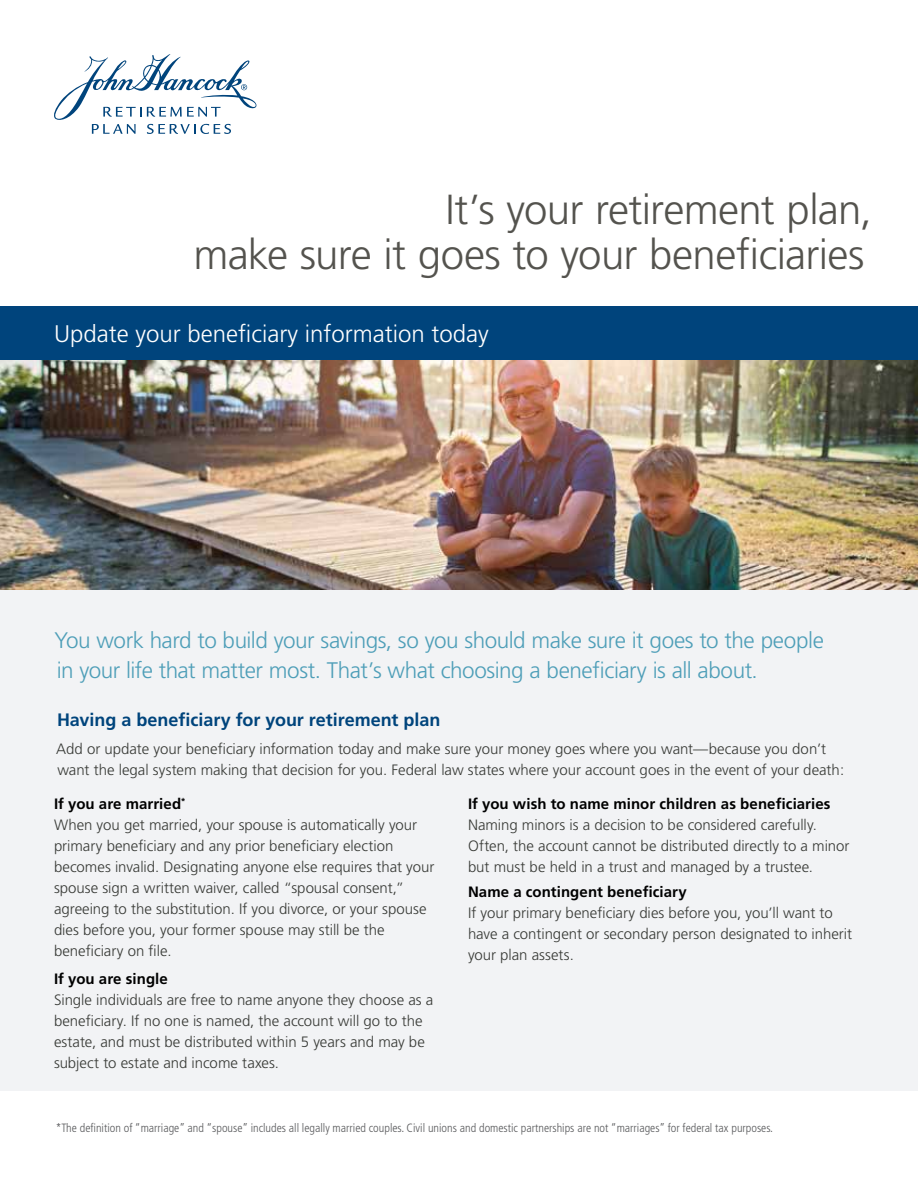
<style>
.page{position:relative;width:918px;height:1188px;background:#fff}
.page>*{position:absolute;margin:0;border:0;box-sizing:border-box;transform-origin:0 0}
.t1{font:300 42px/45px "Frutiger";letter-spacing:-.015em;color:#54534e;text-align:right}
.t2{font:300 24px "Frutiger";color:#fff}
.t3{font:300 22.5px/30px "Frutiger";letter-spacing:-.02em;color:#4e9eb8}
.t4{font:700 18px "Frutiger";letter-spacing:-.005em;color:#00447c}
.t5{font:300 15px/21px "Frutiger";color:#383a36}
.t6{font:700 15px "Frutiger";letter-spacing:.005em;color:#000}
.t7{font:300 condensed 12px "Frutiger";color:#58595b}
.s1{font-weight:700;color:#000}
</style>
<div class="page">
<div style="left:0;top:311px;width:918px;height:780px;background:#f2f3f5"></div>
<div style="left:0;top:307px;width:918px;height:55px;background:#00447c"></div>
<svg style="left:54px;top:54px;width:202px;height:80px"></svg>
<img style="left:0;top:361px;width:918px;height:229px">
<h1 class="t1" style="left:194px;top:188px;width:680px">It’s your retirement plan,<br>make sure it goes to your beneficiaries</h1>
<h2 class="t2" style="left:54px;top:320px;width:436px">Update your beneficiary information today</h2>
<h3 class="t3" style="left:55px;top:625px;width:771px">You work hard to build your savings, so you should make sure it goes to the people in your life that matter most. That’s what choosing a beneficiary is all about.</h3>
<p class="t4" style="left:57px;top:710px;width:385px">Having a beneficiary for your retirement plan</p>
<p class="t5" style="left:56px;top:739px;width:790px">Add or update your beneficiary information today and make sure your money goes where you want—because you don’t want the legal system making that decision for you. Federal law states where your account goes in the event of your death:</p>
<p class="t5" style="left:54px;top:794px;width:382px"><span class="s1">If you are married</span><sup>*<br></sup>When you get married, your spouse is automatically your primary beneficiary and any prior beneficiary election becomes invalid. Designating anyone else requires that your spouse sign a written waiver, called “spousal consent,” agreeing to the substitution. If you divorce, or your spouse dies before you, your former spouse may still be the beneficiary on file.</p>
<p class="t6" style="left:54px;top:970px;width:115px">If you are single</p>
<p class="t5" style="left:54px;top:990px;width:381px">Single individuals are free to name anyone they choose as a beneficiary. If no one is named, the account will go to the estate, and must be distributed within 5 years and may be subject to estate and income taxes.</p>
<p class="t6" style="left:468px;top:795px;width:364px">If you wish to name minor children as beneficiaries</p>
<p class="t5" style="left:468px;top:815px;width:383px">Naming minors is a decision to be considered carefully.<br>Often, the account cannot be distributed directly to a minor but must be held in a trust and managed by a trustee.</p>
<p class="t6" style="left:468px;top:883px;width:220px">Name a contingent beneficiary</p>
<p class="t5" style="left:468px;top:903px;width:386px">If your primary beneficiary dies before you, you’ll want to have a contingent or secondary person designated to inherit your plan assets.</p>
<p class="t7" style="left:56px;top:1121px;width:719px">*The definition of “marriage” and “spouse” includes all legally married couples. Civil unions and domestic partnerships are not “marriages” for federal tax purposes.</p>
</div>
